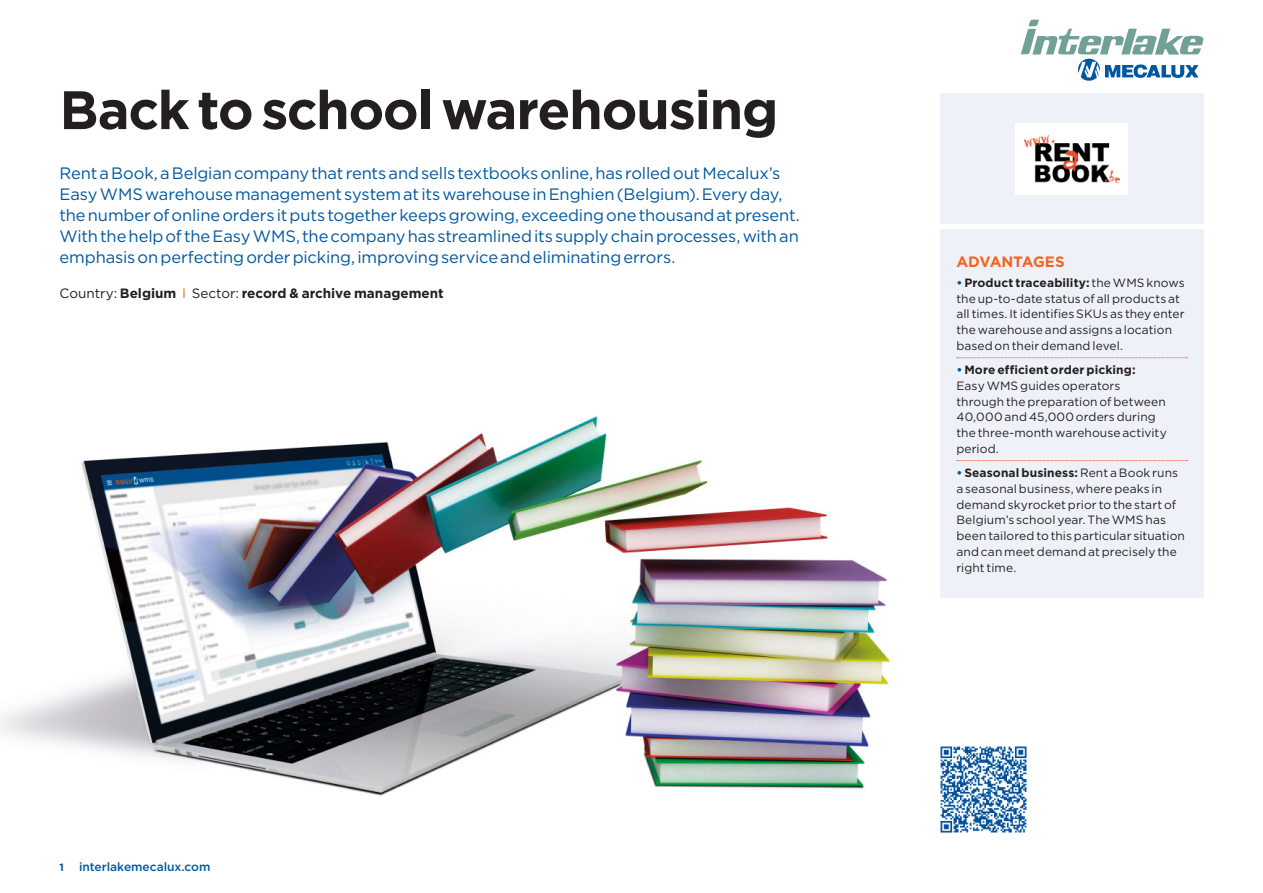
<style>
.page{position:relative;width:1263px;height:893px;background:#fff}
.page>*{position:absolute;margin:0;border:0;box-sizing:border-box;transform-origin:0 0}
.t1{font:700 54px "Gotham";letter-spacing:-.025em;color:#231f20}
.t2{font:16.5px/21px "Gotham";letter-spacing:-.01em;color:#01579f}
.t3{font:700 15px "Gotham";letter-spacing:-.005em;color:#f36421}
.t4{font:700 13.5px "Gotham";color:#231f20}
.t5{font:12px/15.8px "Gotham";letter-spacing:.005em;color:#231f20}
.t6{font:500 12px "Gotham";color:#01579f}
.t7{font:700 10.5px "Gotham";color:#01579f}
.s1{font-weight:400}
.s2{font-weight:400;color:#f36421}
.s3{font-weight:700;color:#01579f}
.s4{font-weight:700}
</style>
<div class="page">
<svg style="left:1021px;top:20px;width:182px;height:61px"></svg>
<img style="left:0;top:416px;width:890px;height:380px">
<div style="left:940px;top:94px;width:263px;height:130px;background:#eef2f8"></div>
<img style="left:940px;top:746px;width:87px;height:87px">
<div style="left:940px;top:229px;width:263px;height:369px;background:#eef2f8"></div>
<svg style="left:957px;top:358px;width:230px;height:1px"></svg>
<svg style="left:957px;top:460px;width:230px;height:1px"></svg>
<div style="left:1015px;top:123px;width:113px;height:71px;background:#fff"></div>
<img style="left:1024px;top:135px;width:95px;height:47px">
<h1 class="t1" style="left:60px;top:74px;width:720px">Back to school warehousing</h1>
<p class="t2" style="left:60px;top:163px;width:742px">Rent a Book, a Belgian company that rents and sells textbooks online, has rolled out Mecalux’s Easy WMS warehouse management system at its warehouse in Enghien (Belgium). Every day, the number of online orders it puts together keeps growing, exceeding one thousand at present.<br>With the help of the Easy WMS, the company has streamlined its supply chain processes, with an emphasis on perfecting order picking, improving service and eliminating errors.</p>
<p class="t4" style="left:60px;top:285px;width:386px"><span class="s1">Country:</span> Belgium <span class="s2">I</span> <span class="s1">Sector:</span> record &amp; archive management</p>
<p class="t7" style="left:60px;top:860px;width:6px">1</p>
<p class="t6" style="left:79px;top:859px;width:133px">interlakemecalux.com</p>
<p class="t3" style="left:956px;top:252px;width:110px">ADVANTAGES</p>
<p class="t5" style="left:956px;top:274px;width:230px"><span class="s3">•</span> <span class="s4">Product traceability:</span> the WMS knows the up-to-date status of all products at all times. It identifies SKUs as they enter the warehouse and assigns a location based on their demand level.</p>
<p class="t5" style="left:956px;top:362px;width:212px"><span class="s3">•</span> <span class="s4">More efficient order picking:<br></span>Easy WMS guides operators through the preparation of between<br>40,000 and 45,000 orders during the three-month warehouse activity period.</p>
<p class="t5" style="left:956px;top:465px;width:230px"><span class="s3">•</span> <span class="s4">Seasonal business:</span> Rent a Book runs a seasonal business, where peaks in demand skyrocket prior to the start of Belgium’s school year. The WMS has been tailored to this particular situation and can meet demand at precisely the right time.</p>
</div>
